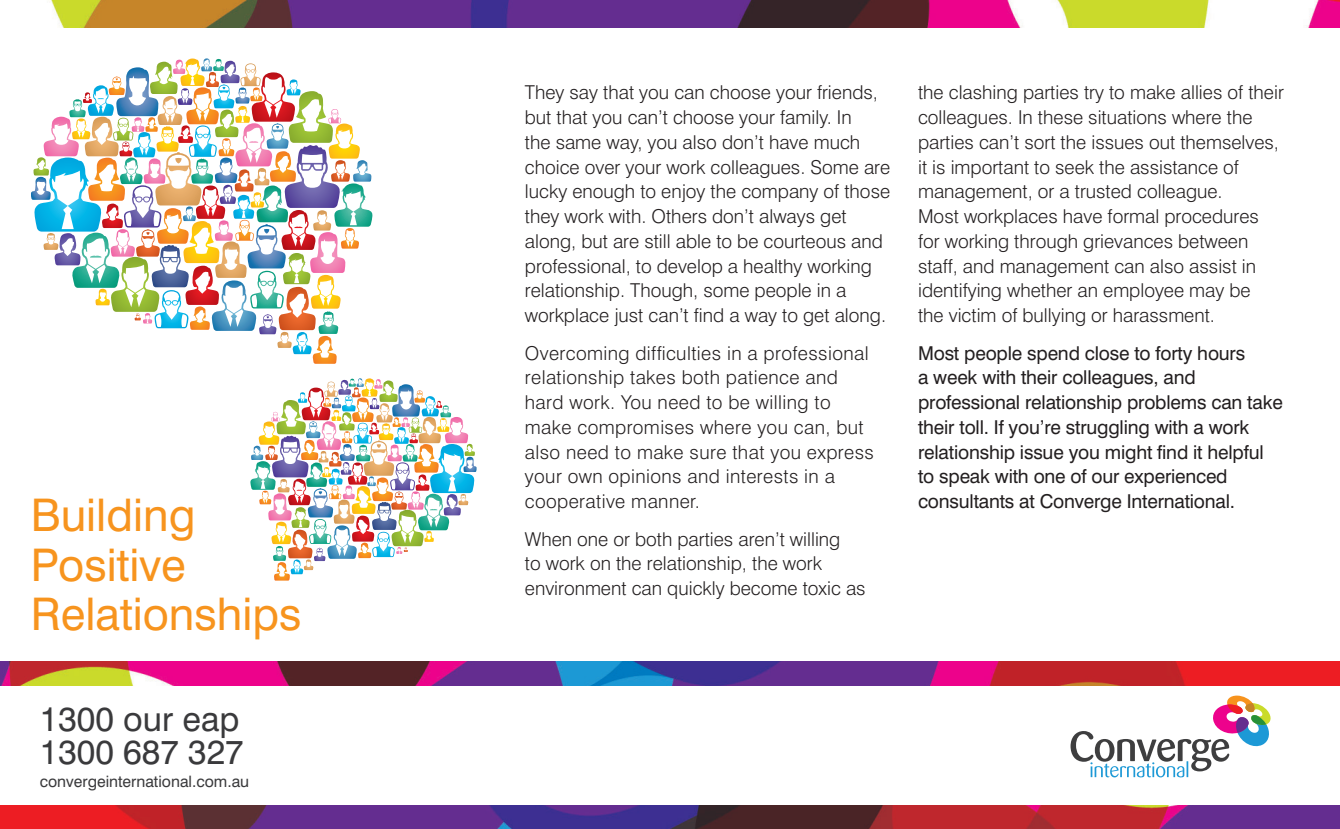
<style>
.page{position:relative;width:1340px;height:829px;background:#fff}
.page>*{position:absolute;margin:0;border:0;box-sizing:border-box;transform-origin:0 0}
.t1{font:45px/49.5px "Swiss 721 BT";color:#f7941e}
.t2{font:33.75px "Swiss 721 BT";color:#3a3a3c}
.t3{font:300 19.12px/24.8px "Swiss 721 BT";color:#231f20}
.t4{font:19.12px/24.8px "Swiss 721 BT";letter-spacing:-.01em;color:#231f20}
.t5{font:300 19.12px/24.8px "Swiss 721 BT";letter-spacing:.02em;color:#231f20}
.t6{font:15.75px "Swiss 721 BT";color:#3a3a3c}
</style>
<div class="page">
<svg style="left:1070px;top:695px;width:201px;height:82px"></svg>
<img style="left:0;top:662px;width:1339px;height:24px">
<img style="left:51px;top:0;width:1288px;height:27px">
<img style="left:0;top:805px;width:1339px;height:24px">
<img style="left:31px;top:58px;width:342px;height:306px">
<img style="left:250px;top:378px;width:227px;height:203px">
<p class="t1" style="left:31px;top:490px;width:166px">Building<br>Positive</p>
<p class="t1" style="left:31px;top:589px;width:272px">Relationships</p>
<p class="t2" style="left:40px;top:698px;width:201px">1300 our eap</p>
<p class="t2" style="left:40px;top:732px;width:205px">1300 687 327</p>
<p class="t6" style="left:40px;top:772px;width:211px">convergeinternational.com.au</p>
<p class="t3" style="left:525px;top:80px;width:367px">They say that you can choose your friends, but that you can’t choose your family. In<br>the same way, you also don’t have much choice over your work colleagues. Some are lucky enough to enjoy the company of those they work with. Others don’t always get along, but are still able to be courteous and professional, to develop a healthy working relationship. Though, some people in a workplace just can’t find a way to get along.</p>
<p class="t5" style="left:525px;top:340px;width:350px">Overcoming difficulties in a professional relationship takes both patience and hard work. You need to be willing to make compromises where you can, but also need to make sure that you express your own opinions and interests in a cooperative manner.</p>
<p class="t3" style="left:525px;top:526px;width:342px">When one or both parties aren’t willing<br>to work on the relationship, the work environment can quickly become toxic as</p>
<p class="t3" style="left:918px;top:80px;width:367px">the clashing parties try to make allies of their colleagues. In these situations where the parties can’t sort the issues out themselves, it is important to seek the assistance of management, or a trusted colleague.<br>Most workplaces have formal procedures for working through grievances between staff, and management can also assist in identifying whether an employee may be<br>the victim of bullying or harassment.</p>
<p class="t4" style="left:918px;top:340px;width:366px">Most people spend close to forty hours<br>a week with their colleagues, and professional relationship problems can take their toll. If you’re struggling with a work relationship issue you might find it helpful to speak with one of our experienced consultants at Converge International.</p>
</div>
